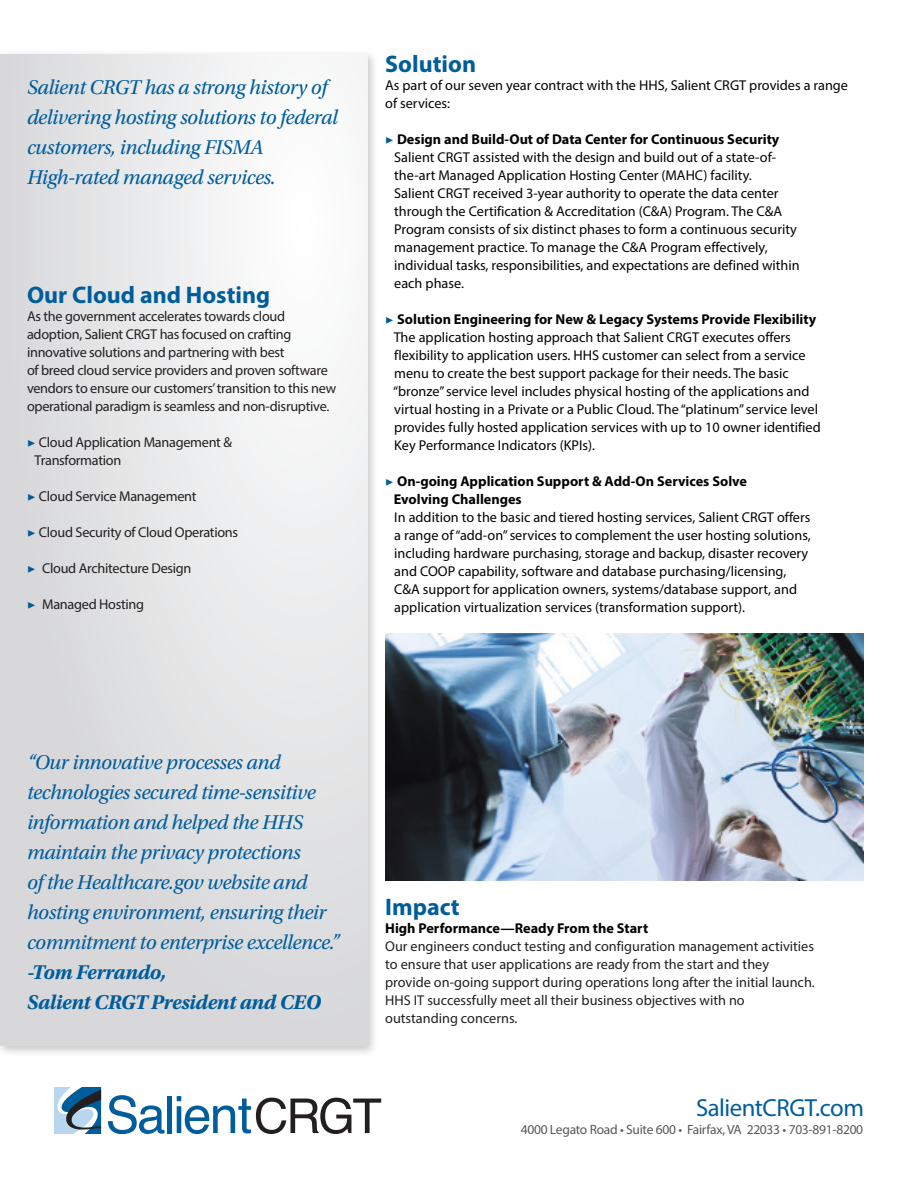
<style>
.page{position:relative;width:918px;height:1188px;background:#fff}
.page>*{position:absolute;margin:0;border:0;box-sizing:border-box;transform-origin:0 0}
.t1{font:24.75px "Myriad Pro";letter-spacing:-.02em;color:#005d9c}
.t2{font:700 24px "Myriad Pro";color:#005d9c}
.t3{font:italic 21px/30px "Utopia Std";letter-spacing:-.02em;color:#005d9c}
.t4{font:italic 700 21px "Utopia Std";letter-spacing:-.02em;color:#005d9c}
.t5{font:14.25px/18px "Myriad Pro";color:#040503}
.t6{font:14.25px/18px "Myriad Pro";letter-spacing:-.02em;color:#231f20}
.t7{font:14.25px/18px "Myriad Pro";color:#231f20}
.t8{font:700 14.25px/18px "Myriad Pro";color:#040503}
.t9{font:13.5px "Myriad Pro";letter-spacing:-.02em;color:#57585a}
.s1{font-family:"Minion Pro";color:#005d9c}
.s2{font-family:"Minion Pro";font-weight:400;color:#005d9c}
</style>
<div class="page">
<svg style="left:108px;top:1095px;width:57px;height:39px"></svg>
<div style="left:167px;top:1096px;width:5px;height:37px;background:#005d9c"></div>
<svg style="left:177px;top:1096px;width:204px;height:38px"></svg>
<svg style="left:54px;top:1087px;width:47px;height:47px;background:#7397b3"></svg>
<img style="left:385px;top:634px;width:479px;height:246px">
<div style="left:0;top:49px;width:379px;height:1008px;background:#231f20;opacity:.5"></div>
<svg style="left:0;top:54px;width:367px;height:992px"></svg>
<p class="t3" style="left:27px;top:73px;width:312px">Salient CRGT has a strong history of delivering hosting solutions to federal customers, including FISMA High-rated managed services.</p>
<p class="t2" style="left:27px;top:279px;width:245px">Our Cloud and Hosting</p>
<p class="t6" style="left:27px;top:307px;width:311px">As the government accelerates towards cloud adoption, Salient CRGT has focused on crafting innovative solutions and partnering with best<br>of breed cloud service providers and proven software vendors to ensure our customers’ transition to this new operational paradigm is seamless and non-disruptive.</p>
<p class="t6" style="left:27px;top:433px;width:207px"><span class="s1">▶</span> Cloud Application Management &amp;</p>
<p class="t6" style="left:35px;top:451px;width:88px">Transformation</p>
<p class="t6" style="left:27px;top:487px;width:171px"><span class="s1">▶</span> Cloud Service Management</p>
<p class="t6" style="left:27px;top:523px;width:213px"><span class="s1">▶</span> Cloud Security of Cloud Operations</p>
<p class="t6" style="left:27px;top:559px;width:166px"><span class="s1">▶</span> Cloud Architecture Design</p>
<p class="t6" style="left:27px;top:595px;width:119px"><span class="s1">▶</span> Managed Hosting</p>
<p class="t2" style="left:385px;top:48px;width:92px">Solution</p>
<p class="t5" style="left:385px;top:76px;width:464px">As part of our seven year contract with the HHS, Salient CRGT provides a range of services:</p>
<p class="t8" style="left:385px;top:130px;width:396px"><span class="s2">▶</span> Design and Build-Out of Data Center for Continuous Security</p>
<p class="t5" style="left:394px;top:148px;width:384px">Salient CRGT assisted with the design and build out of a state-of-</p>
<p class="t5" style="left:394px;top:166px;width:359px">the-art Managed Application Hosting Center (MAHC) facility.</p>
<p class="t5" style="left:394px;top:184px;width:386px">Salient CRGT received 3-year authority to operate the data center</p>
<p class="t5" style="left:394px;top:202px;width:389px">through the Certification &amp; Accreditation (C&amp;A) Program. The C&amp;A</p>
<p class="t5" style="left:394px;top:220px;width:404px">Program consists of six distinct phases to form a continuous security</p>
<p class="t5" style="left:394px;top:238px;width:375px">management practice. To manage the C&amp;A Program effectively,</p>
<p class="t5" style="left:394px;top:256px;width:407px">individual tasks, responsibilities, and expectations are defined within</p>
<p class="t5" style="left:394px;top:274px;width:71px">each phase.</p>
<p class="t8" style="left:385px;top:310px;width:433px"><span class="s2">▶</span> Solution Engineering for New &amp; Legacy Systems Provide Flexibility</p>
<p class="t5" style="left:394px;top:328px;width:399px">The application hosting approach that Salient CRGT executes offers</p>
<p class="t5" style="left:394px;top:346px;width:413px">flexibility to application users. HHS customer can select from a service</p>
<p class="t5" style="left:394px;top:364px;width:396px">menu to create the best support package for their needs. The basic</p>
<p class="t5" style="left:393px;top:382px;width:418px">“bronze” service level includes physical hosting of the applications and</p>
<p class="t5" style="left:394px;top:400px;width:425px">virtual hosting in a Private or a Public Cloud. The “platinum” service level</p>
<p class="t5" style="left:394px;top:418px;width:428px">provides fully hosted application services with up to 10 owner identified</p>
<p class="t5" style="left:394px;top:436px;width:202px">Key Performance Indicators (KPIs).</p>
<p class="t8" style="left:394px;top:472px;width:355px;text-indent:-9px"><span class="s2">▶</span> On-going Application Support &amp; Add-On Services Solve<br>Evolving Challenges</p>
<p class="t5" style="left:394px;top:508px;width:418px">In addition to the basic and tiered hosting services, Salient CRGT offers</p>
<p class="t5" style="left:394px;top:526px;width:418px">a range of “add-on” services to complement the user hosting solutions,</p>
<p class="t5" style="left:394px;top:544px;width:416px">including hardware purchasing, storage and backup, disaster recovery</p>
<p class="t5" style="left:394px;top:562px;width:394px">and COOP capability, software and database purchasing/licensing,</p>
<p class="t5" style="left:394px;top:580px;width:404px">C&amp;A support for application owners, systems/database support, and</p>
<p class="t5" style="left:394px;top:598px;width:352px">application virtualization services (transformation support).</p>
<p class="t3" style="left:27px;top:747px;width:314px">“Our innovative processes and technologies secured time-sensitive information and helped the HHS maintain the privacy protections<br>of the Healthcare.gov website and hosting environment, ensuring their commitment to enterprise excellence.”</p>
<p class="t4" style="left:27px;top:960px;width:141px">-Tom Ferrando,</p>
<p class="t4" style="left:27px;top:990px;width:296px">Salient CRGT President and CEO</p>
<p class="t2" style="left:385px;top:892px;width:76px">Impact</p>
<p class="t8" style="left:385px;top:919px;width:265px">High Performance—Ready From the Start</p>
<p class="t7" style="left:385px;top:937px;width:431px">Our engineers conduct testing and configuration management activities to ensure that user applications are ready from the start and they provide on-going support during operations long after the initial launch.<br>HHS IT successfully meet all their business objectives with no outstanding concerns.</p>
<p class="t1" style="left:696px;top:1092px;width:169px">SalientCRGT.com</p>
<p class="t9" style="left:521px;top:1121px;width:344px">4000 Legato Road • Suite 600 • Fairfax, VA 22033 • 703-891-8200</p>
</div>
